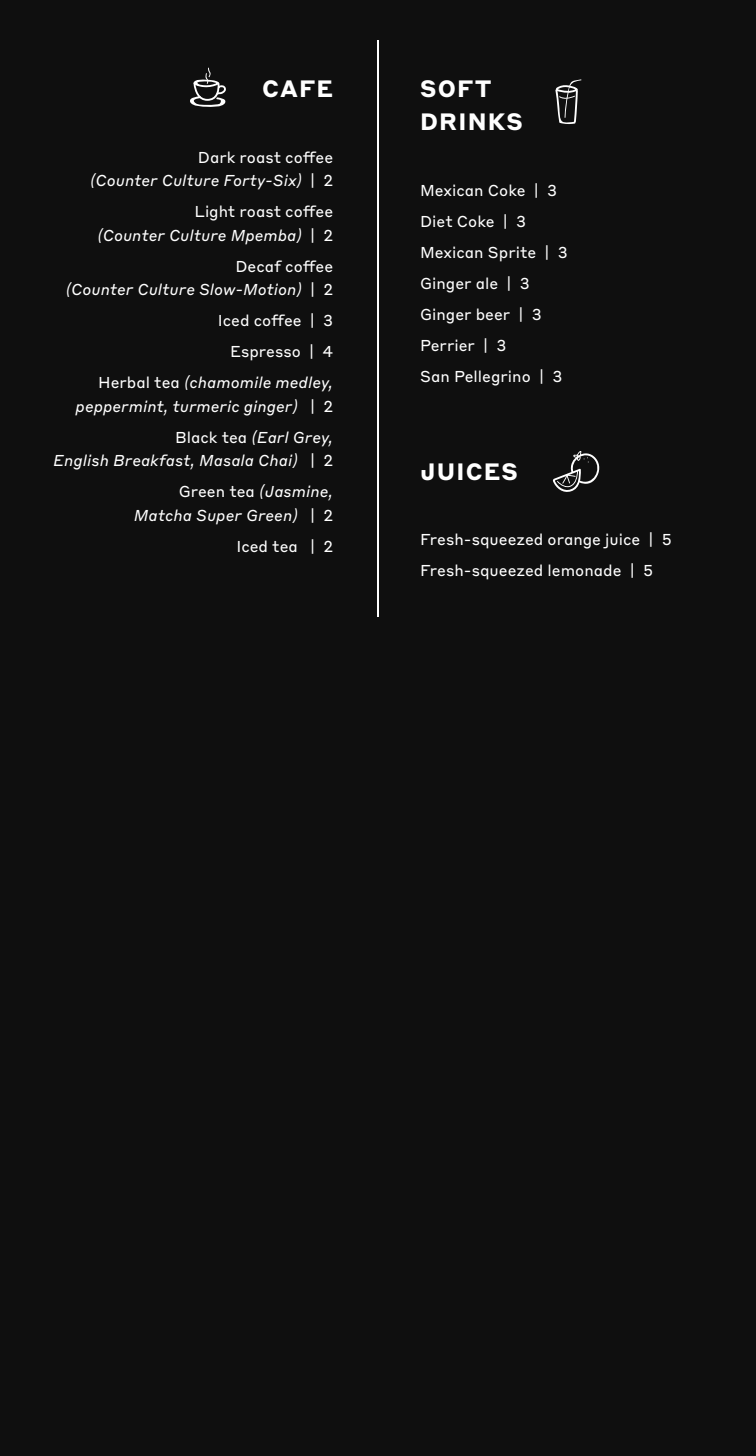
<style>
.page{position:relative;width:756px;height:1456px;background:#0f0f0f}
.page>*{position:absolute;margin:0;border:0;box-sizing:border-box;transform-origin:0 0}
.t1{font:700 23.28px/32.9px "Styrene B";letter-spacing:.05em;color:#fff}
.t2{font:italic 15.58px/23.3px "Styrene B";color:#fff;text-align:right}
.t3{font:15.58px/31.2px "Styrene B";color:#fff}
.s1{font-style:normal}
.s2{font-style:italic}
</style>
<div class="page">
<hr style="left:377px;top:40px;width:2px;height:577px;background:#fff">
<svg style="left:555px;top:79px;width:27px;height:45px"></svg>
<svg style="left:552px;top:451px;width:48px;height:41px"></svg>
<svg style="left:190px;top:67px;width:36px;height:40px"></svg>
<h1 class="t1" style="left:262px;top:71px;width:72px">CAFE</h1>
<p class="t2" style="left:90px;top:144px;width:245px"><span class="s1">Dark roast coffee<br></span>(Counter Culture Forty-Six) <span class="s1">| 2</span></p>
<p class="t2" style="left:97px;top:199px;width:237px"><span class="s1">Light roast coffee<br></span>(Counter Culture Mpemba) <span class="s1">| 2</span></p>
<p class="t2" style="left:66px;top:253px;width:269px"><span class="s1">Decaf coffee<br></span>(Counter Culture Slow-Motion) <span class="s1">| 2</span></p>
<p class="t3" style="left:98px;top:304px;width:237px;text-align:right">Iced coffee | 3<br>Espresso | 4<br>Herbal tea <span class="s2">(chamomile medley,</span></p>
<p class="t2" style="left:76px;top:389px;width:259px;line-height:31.2px">peppermint, turmeric ginger) <span class="s1">| 2<br>Black tea</span> (Earl Grey,</p>
<p class="t2" style="left:53px;top:444px;width:281px;line-height:31.2px">English Breakfast, Masala Chai) <span class="s1">| 2<br>Green tea</span> (Jasmine,</p>
<p class="t2" style="left:134px;top:498px;width:201px;line-height:31.2px">Matcha Super Green) <span class="s1">| 2<br>Iced tea | 2</span></p>
<h1 class="t1" style="left:420px;top:71px;width:104px">SOFT<br>DRINKS</h1>
<p class="t3" style="left:420px;top:173px;width:149px">Mexican Coke | 3<br>Diet Coke | 3<br>Mexican Sprite | 3<br>Ginger ale | 3<br>Ginger beer | 3<br>Perrier | 3<br>San Pellegrino | 3</p>
<h1 class="t1" style="left:420px;top:453px;width:99px">JUICES</h1>
<p class="t3" style="left:420px;top:523px;width:253px">Fresh-squeezed orange juice | 5<br>Fresh-squeezed lemonade | 5</p>
</div>
